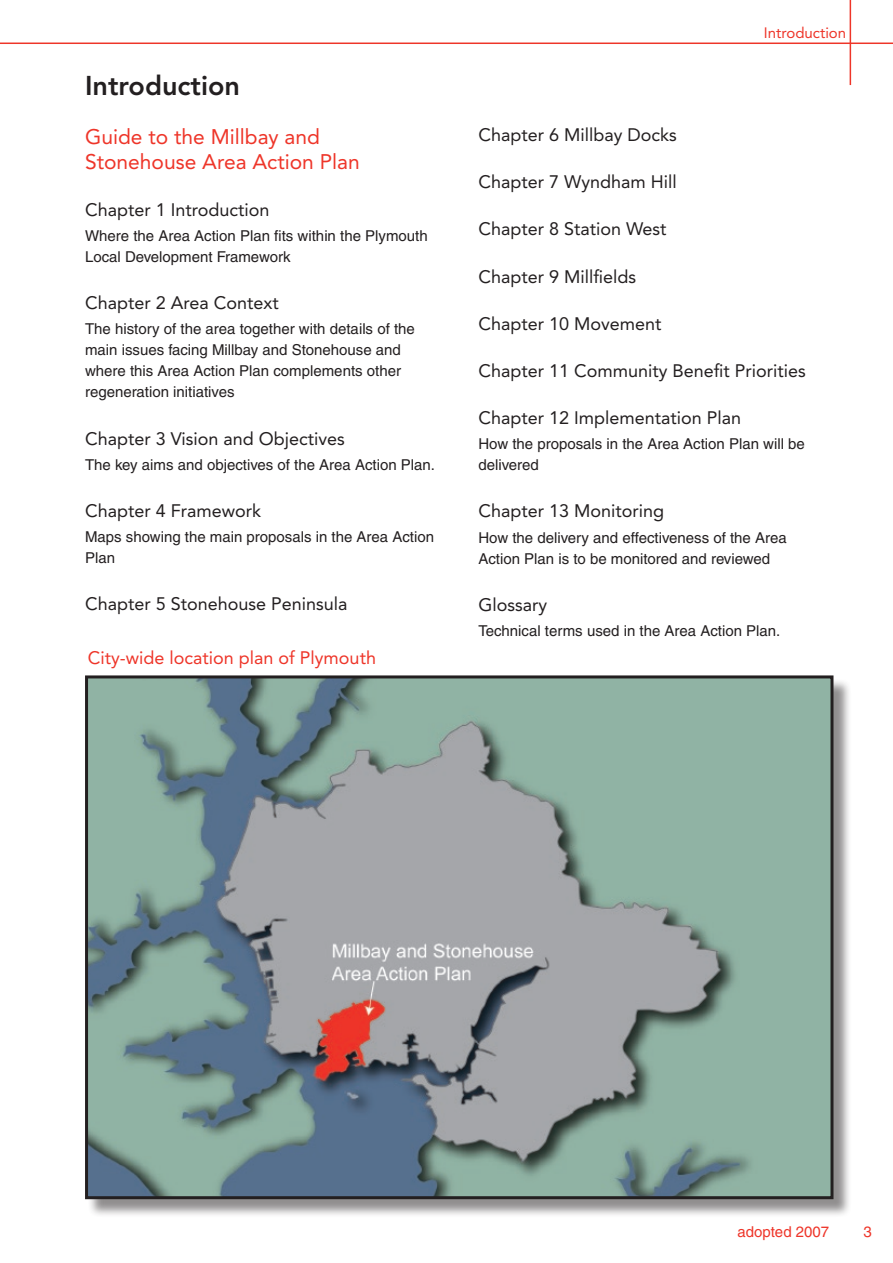
<style>
.page{position:relative;width:893px;height:1263px;background:#fff}
.page>*{position:absolute;margin:0;border:0;box-sizing:border-box;transform-origin:0 0}
.t1{font:800 27px "Avenir";color:#231f20}
.t2{font:21px/25.2px "Avenir";color:#ee3529}
.t3{font:18px "Avenir";color:#231f20}
.t4{font:18px "Avenir";color:#ee3529}
.t5{font:15px/21px "Helvetica";color:#231f20}
.t6{font:15px "Avenir";color:#ee3529}
.t7{font:15px "Helvetica";color:#ee3529}
</style>
<div class="page">
<hr style="left:0;top:43px;width:893px;height:1px;background:#ee3529">
<hr style="left:850px;top:0;width:1px;height:85px;background:#ee3529">
<div style="left:87px;top:678px;width:771px;height:546px;background:#231f20;opacity:.5"></div>
<img style="left:89px;top:679px;width:740px;height:516px">
<div style="left:85px;top:675px;width:748px;height:524px;border:3px solid #231f20"></div>
<p class="t1" style="left:85px;top:70px;width:157px">Introduction</p>
<p class="t2" style="left:85px;top:124px;width:276px">Guide to the Millbay and<br>Stonehouse Area Action Plan</p>
<p class="t3" style="left:85px;top:199px;width:186px">Chapter 1 Introduction</p>
<p class="t5" style="left:85px;top:225px;width:344px">Where the Area Action Plan fits within the Plymouth<br>Local Development Framework</p>
<p class="t3" style="left:85px;top:292px;width:195px">Chapter 2 Area Context</p>
<p class="t5" style="left:85px;top:319px;width:331px">The history of the area together with details of the main issues facing Millbay and Stonehouse and where this Area Action Plan complements other regeneration initiatives</p>
<p class="t3" style="left:85px;top:428px;width:261px">Chapter 3 Vision and Objectives</p>
<p class="t5" style="left:85px;top:454px;width:352px">The key aims and objectives of the Area Action Plan.</p>
<p class="t3" style="left:85px;top:500px;width:178px">Chapter 4 Framework</p>
<p class="t5" style="left:85px;top:526px;width:351px">Maps showing the main proposals in the Area Action<br>Plan</p>
<p class="t3" style="left:85px;top:594px;width:264px">Chapter 5 Stonehouse Peninsula</p>
<p class="t4" style="left:88px;top:648px;width:290px">City-wide location plan of Plymouth</p>
<p class="t6" style="left:764px;top:24px;width:84px">Introduction</p>
<p class="t3" style="left:478px;top:125px;width:200px">Chapter 6 Millbay Docks</p>
<p class="t3" style="left:478px;top:172px;width:200px">Chapter 7 Wyndham Hill</p>
<p class="t3" style="left:478px;top:219px;width:190px">Chapter 8 Station West</p>
<p class="t3" style="left:478px;top:266px;width:159px">Chapter 9 Millfields</p>
<p class="t3" style="left:478px;top:313px;width:185px">Chapter 10 Movement</p>
<p class="t3" style="left:478px;top:360px;width:329px">Chapter 11 Community Benefit Priorities</p>
<p class="t3" style="left:478px;top:407px;width:264px">Chapter 12 Implementation Plan</p>
<p class="t5" style="left:478px;top:433px;width:328px">How the proposals in the Area Action Plan will be delivered</p>
<p class="t3" style="left:478px;top:501px;width:187px">Chapter 13 Monitoring</p>
<p class="t5" style="left:478px;top:527px;width:310px">How the delivery and effectiveness of the Area<br>Action Plan is to be monitored and reviewed</p>
<p class="t3" style="left:478px;top:594px;width:70px">Glossary</p>
<p class="t5" style="left:478px;top:620px;width:304px">Technical terms used in the Area Action Plan.</p>
<p class="t7" style="left:737px;top:1223px;width:93px">adopted 2007</p>
<p class="t7" style="left:863px;top:1223px;width:10px">3</p>
</div>
